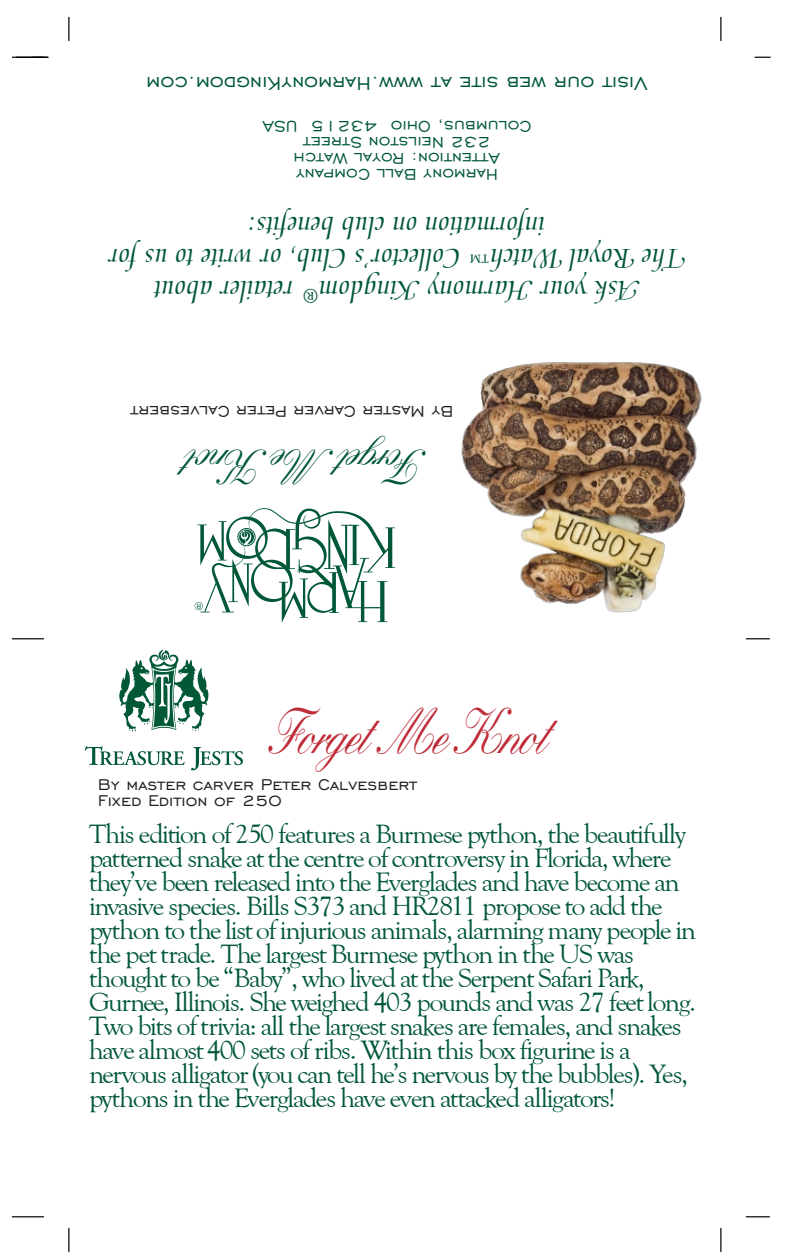
<style>
.page{position:relative;width:792px;height:1260px;background:#fff}
.page>*{position:absolute;margin:0;border:0;box-sizing:border-box;transform-origin:0 0}
.t1{font:500 63.2px "Kuenstler Script";letter-spacing:-.05em;color:#bf2b37;scale:.75 1}
.t2{font:500 48px "Kuenstler Script";letter-spacing:-.05em;color:#005837;scale:.85 1}
.t3{font:30px/32px "Medici Script";color:#005837}
.t4{font:28px/24px "Goudy Old Style";letter-spacing:-.05em;color:#005837}
.t5{font:24px "Engravers Gothic BT";color:#005837}
.t6{font:22px "Medici Script";color:#005837}
.t7{font:20px/16px "Engravers Gothic BT";color:#005837;text-align:center}
.t8{font:20px/16px "Engravers Gothic BT";color:#231f20}
</style>
<div class="page">
<hr style="left:12px;top:638px;width:32px;height:1px;background:#000">
<hr style="left:12px;top:1216px;width:32px;height:1px;background:#000">
<svg style="left:746px;top:638px;width:24px;height:1px"></svg>
<hr style="left:720px;top:17px;width:2px;height:24px;background:#000">
<hr style="left:720px;top:1228px;width:2px;height:24px;background:#000">
<hr style="left:68px;top:17px;width:2px;height:24px;background:#000">
<hr style="left:68px;top:1228px;width:2px;height:24px;background:#000">
<svg style="left:746px;top:1216px;width:24px;height:1px"></svg>
<svg style="left:755px;top:57px;width:16px;height:1px"></svg>
<hr style="left:16px;top:57px;width:32px;height:1px;background:#000">
<hr style="left:12px;top:57px;width:32px;height:1px;background:#000">
<svg style="left:195px;top:508px;width:200px;height:115px"></svg>
<svg style="left:119px;top:650px;width:89px;height:82px"></svg>
<svg style="left:85px;top:746px;width:100px;height:19px"></svg>
<svg style="left:191px;top:747px;width:52px;height:23px"></svg>
<img style="left:461px;top:362px;width:241px;height:251px">
<p class="t5" style="left:647px;top:97px;width:502px;rotate:-180deg">Visit our web site at www.HarmonyKingdom.com</p>
<p class="t7" style="left:532px;top:183px;width:271px;rotate:-180deg">Harmony Ball Company<br>Attention: Royal Watch<br>232 Neilston Street<br>Columbus, Ohio 43215 USA</p>
<p class="t3" style="left:545px;top:274px;width:297px;text-indent:-140px;rotate:-180deg">The Royal Watch<br>information on club benefits:</p>
<p class="t3" style="left:461px;top:306px;width:354px;text-indent:-178px;rotate:-180deg">Ask your Harmony Kingdom<br>Collector’s Club, or write to us for</p>
<p class="t6" style="left:490px;top:268px;width:23px;rotate:-180deg">™</p>
<p class="t3" style="left:294px;top:306px;width:141px;rotate:-180deg">retailer about</p>
<p class="t6" style="left:319px;top:308px;width:19px;rotate:-180deg">®</p>
<p class="t8" style="left:453px;top:420px;width:325px;rotate:-180deg">By Master Carver Peter Calvesbert</p>
<h2 class="t2" style="left:425px;top:494px;width:283px;rotate:-180deg">Forget Me Knot</h2>
<h1 class="t1" style="left:270px;top:694px;width:373px">Forget Me Knot</h1>
<p class="t8" style="left:98px;top:776px;width:321px">By master carver Peter Calvesbert<br>Fixed Edition of 250</p>
<p class="t4" style="left:89px;top:823px;width:609px">This edition of 250 features a Burmese python, the beautifully patterned snake at the centre of controversy in Florida, where they’ve been released into the Everglades and have become an invasive species. Bills S373 and HR2811 propose to add the python to the list of injurious animals, alarming many people in the pet trade. The largest Burmese python in the US was thought to be “Baby”, who lived at the Serpent Safari Park, Gurnee, Illinois. She weighed 403 pounds and was 27 feet long.<br>Two bits of trivia: all the largest snakes are females, and snakes have almost 400 sets of ribs. Within this box figurine is a nervous alligator (you can tell he’s nervous by the bubbles). Yes, pythons in the Everglades have even attacked alligators!</p>
</div>
